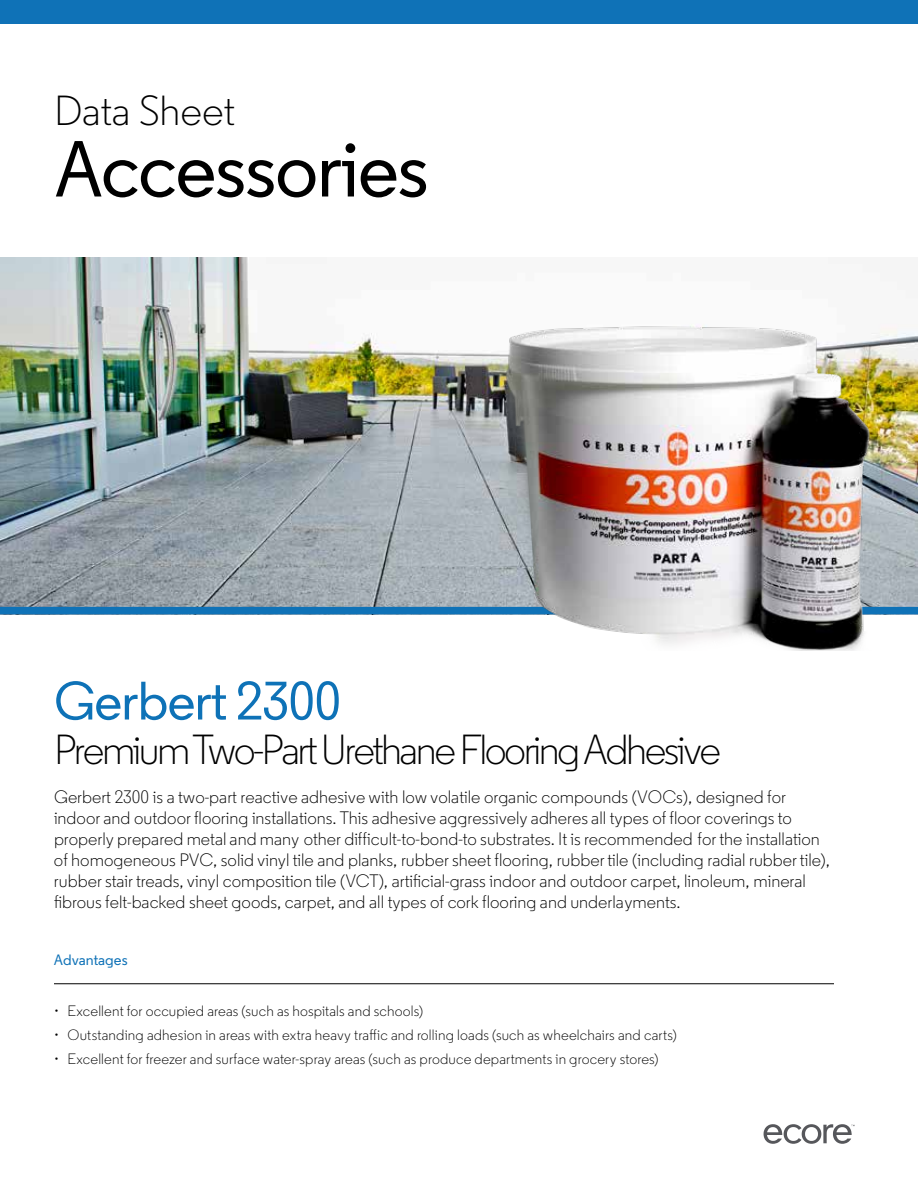
<style>
.page{position:relative;width:918px;height:1188px;background:#fff}
.page>*{position:absolute;margin:0;border:0;box-sizing:border-box;transform-origin:0 0}
.t1{font:500 79.2px "Regular";letter-spacing:-.02em;color:#000}
.t2{font:500 54px "Regular";letter-spacing:-.02em;color:#0e72b7}
.t3{font:300 42px "Regular";letter-spacing:-.06em;color:#000}
.t4{font:300 42px "Regular";color:#000}
.t5{font:300 18px/21px "Regular";color:#000}
.t6{font:300 15px "Regular";letter-spacing:.01em;color:#000}
.t7{font:500 15px "Regular";color:#0f72b7}
</style>
<div class="page">
<img style="left:0;top:257px;width:918px;height:350px">
<div style="left:0;top:0;width:918px;height:23px;background:#0f72b7"></div>
<div style="left:0;top:607px;width:918px;height:7px;background:#0f72b7"></div>
<hr style="left:54px;top:984px;width:780px;height:1px;background:#000">
<img style="left:504px;top:322px;width:368px;height:328px">
<svg style="left:764px;top:1124px;width:91px;height:20px"></svg>
<h3 class="t4" style="left:54px;top:85px;width:182px">Data Sheet</h3>
<h1 class="t1" style="left:54px;top:120px;width:377px">Accessories</h1>
<h2 class="t2" style="left:54px;top:667px;width:289px">Gerbert 2300</h2>
<h3 class="t3" style="left:54px;top:724px;width:669px">Premium Two-Part Urethane FlooringAdhesive</h3>
<p class="t5" style="left:54px;top:786px;width:777px">Gerbert 2300 is a two-part reactive adhesive with low volatile organic compounds (VOCs), designed for indoor and outdoor flooring installations. This adhesive aggressively adheres all types of floor coverings to properly prepared metal and many other difficult-to-bond-to substrates. It is recommended for the installation of homogeneous PVC, solid vinyl tile and planks, rubber sheet flooring, rubber tile (including radial rubber tile), rubber stair treads, vinyl composition tile (VCT), artificial-grass indoor and outdoor carpet, linoleum, mineral fibrous felt-backed sheet goods, carpet, and all types of cork flooring and underlayments.</p>
<p class="t7" style="left:54px;top:950px;width:75px">Advantages</p>
<p class="t6" style="left:54px;top:1002px;width:371px">• Excellent for occupied areas (such as hospitals and schools)</p>
<p class="t6" style="left:54px;top:1026px;width:624px">• Outstanding adhesion in areas with extra heavy traffic and rolling loads (such as wheelchairs and carts)</p>
<p class="t6" style="left:54px;top:1050px;width:606px">• Excellent for freezer and surface water-spray areas (such as produce departments in grocery stores)</p>
</div>
